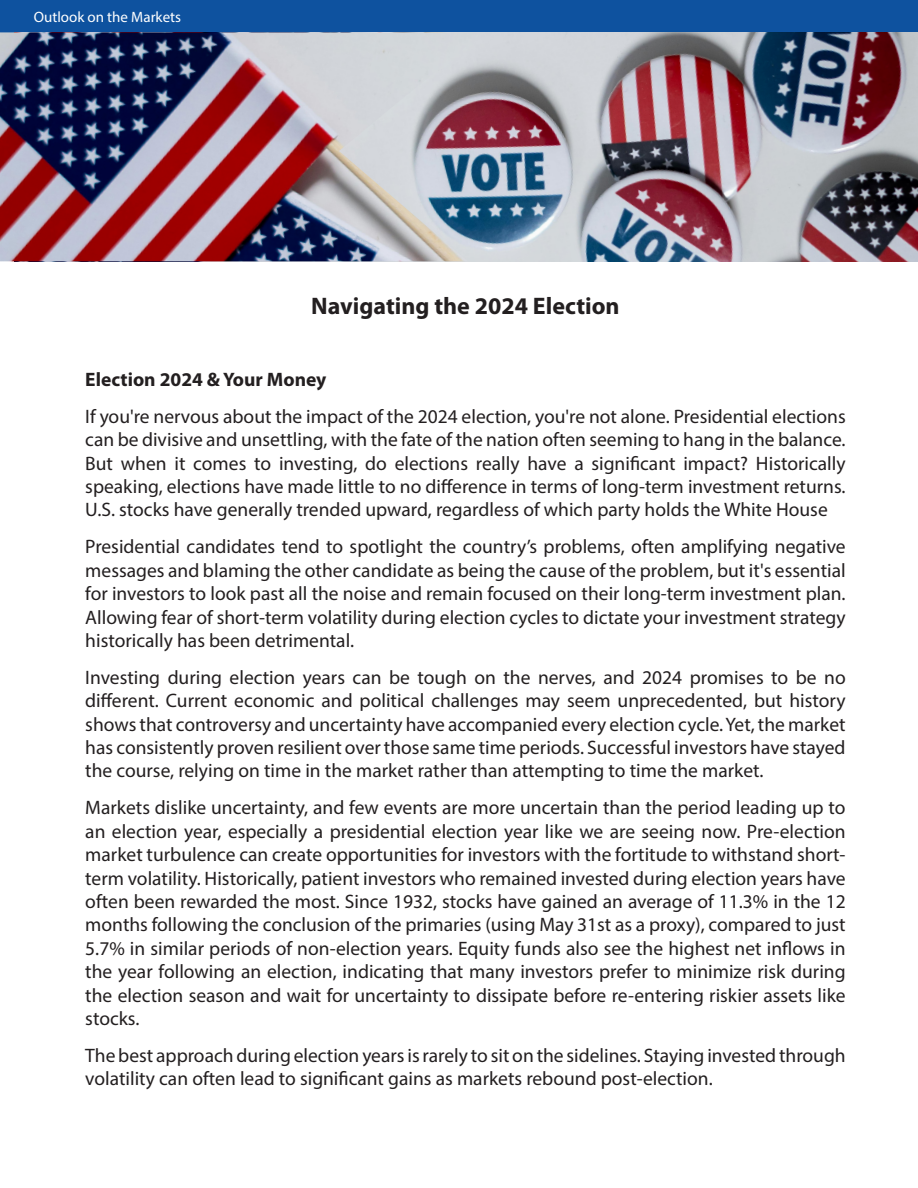
<style>
.page{position:relative;width:918px;height:1188px;background:#fff}
.page>*{position:absolute;margin:0;border:0;box-sizing:border-box;transform-origin:0 0}
.t1{font:700 24px "Myriad Pro";color:#231f20}
.t2{font:19.5px/23.4px "Myriad Pro";color:#231f20;text-align:justify}
.t3{font:700 19.5px "Myriad Pro";color:#231f20}
.t4{font:15px "Myriad Pro";color:#fff}
</style>
<div class="page">
<div style="left:0;top:0;width:918px;height:32px;background:#0e529f"></div>
<img style="left:483px;top:32px;width:435px;height:229px">
<img style="left:0;top:32px;width:483px;height:229px">
<p class="t4" style="left:34px;top:8px;width:149px">Outlook on the Markets</p>
<p class="t1" style="left:311px;top:290px;width:310px">Navigating the 2024 Election</p>
<p class="t3" style="left:85px;top:367px;width:243px">Election 2024 &amp; Your Money</p>
<p class="t2" style="left:85px;top:404px;width:762px">If you're nervous about the impact of the 2024 election, you're not alone. Presidential elections can be divisive and unsettling, with the fate of the nation often seeming to hang in the balance.<br>But when it comes to investing, do elections really have a significant impact? Historically speaking, elections have made little to no difference in terms of long-term investment returns.<br>U.S. stocks have generally trended upward, regardless of which party holds the White House</p>
<p class="t2" style="left:85px;top:535px;width:762px">Presidential candidates tend to spotlight the country’s problems, often amplifying negative messages and blaming the other candidate as being the cause of the problem, but it's essential for investors to look past all the noise and remain focused on their long-term investment plan.<br>Allowing fear of short-term volatility during election cycles to dictate your investment strategy historically has been detrimental.</p>
<p class="t2" style="left:85px;top:665px;width:762px">Investing during election years can be tough on the nerves, and 2024 promises to be no different. Current economic and political challenges may seem unprecedented, but history shows that controversy and uncertainty have accompanied every election cycle. Yet, the market has consistently proven resilient over those same time periods. Successful investors have stayed the course, relying on time in the market rather than attempting to time the market.</p>
<p class="t2" style="left:85px;top:796px;width:762px">Markets dislike uncertainty, and few events are more uncertain than the period leading up to an election year, especially a presidential election year like we are seeing now. Pre-election market turbulence can create opportunities for investors with the fortitude to withstand short&shy;term volatility. Historically, patient investors who remained invested during election years have often been rewarded the most. Since 1932, stocks have gained an average of 11.3% in the 12 months following the conclusion of the primaries (using May 31st as a proxy), compared to just 5.7% in similar periods of non-election years. Equity funds also see the highest net inflows in the year following an election, indicating that many investors prefer to minimize risk during the election season and wait for uncertainty to dissipate before re-entering riskier assets like stocks.</p>
<p class="t2" style="left:85px;top:1043px;width:762px">The best approach during election years is rarely to sit on the sidelines. Staying invested through volatility can often lead to significant gains as markets rebound post-election.</p>
</div>
